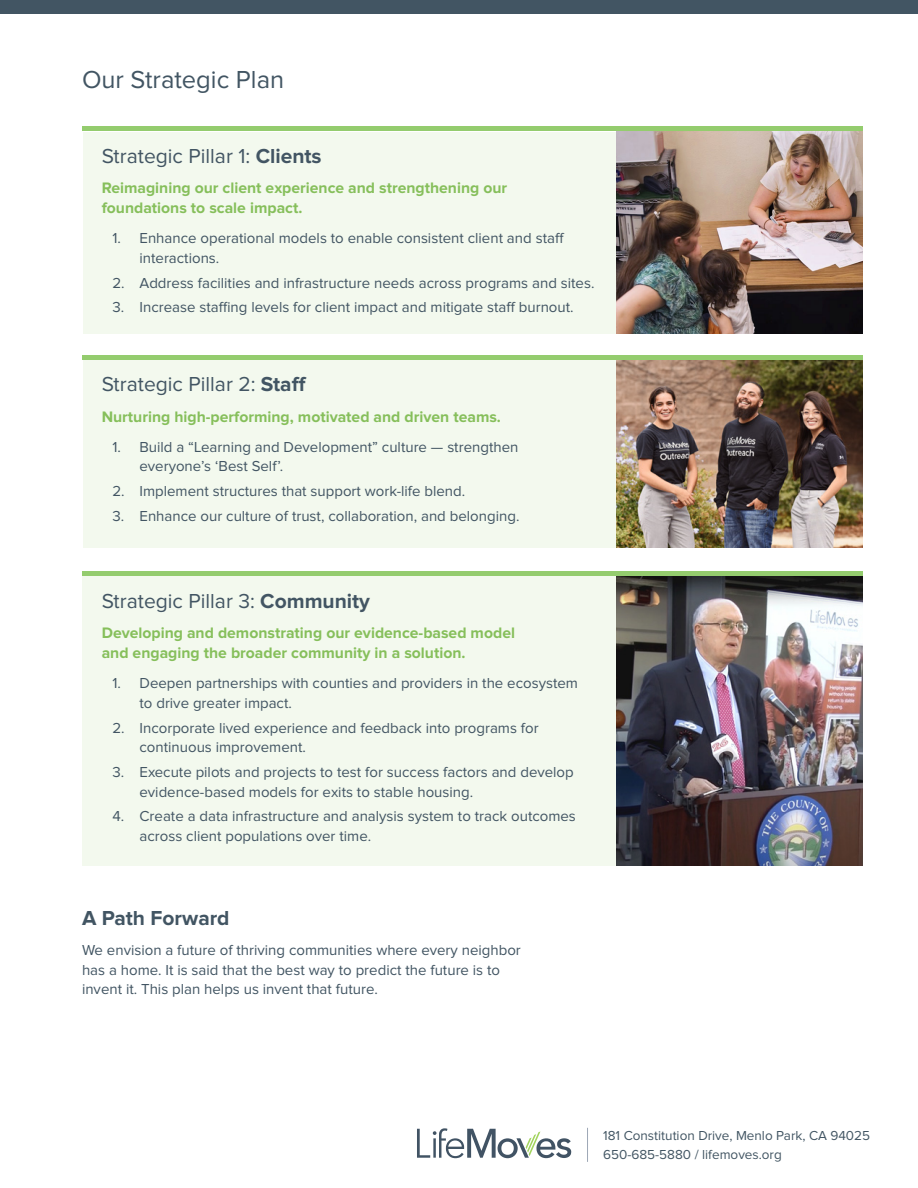
<style>
.page{position:relative;width:918px;height:1188px;background:#fff}
.page>*{position:absolute;margin:0;border:0;box-sizing:border-box;transform-origin:0 0}
.t1{font:25.5px "Proxima Nova";color:#425563}
.t2{font:21px "Proxima Nova";color:#425563}
.t3{font:700 21px "Proxima Nova";color:#425563}
.t4{font:700 15.75px/19.5px "Proxima Nova";color:#86bf5b}
.t5{font:15px/19.5px "Proxima Nova";color:#425563}
.t6{font:13.5px/19.5px "Proxima Nova";color:#425563}
.s1{font-weight:700}
</style>
<div class="page">
<div style="left:83px;top:132px;width:561px;height:202px;background:#f3f9ee"></div>
<div style="left:83px;top:361px;width:561px;height:187px;background:#f3f9ee"></div>
<div style="left:83px;top:576px;width:780px;height:290px;background:#f3f9ee"></div>
<div style="left:0;top:0;width:918px;height:14px;background:#425563"></div>
<img style="left:616px;top:131px;width:247px;height:203px">
<img style="left:616px;top:360px;width:247px;height:188px">
<img style="left:616px;top:576px;width:247px;height:290px">
<div style="left:83px;top:126px;width:780px;height:5px;background:#94cc6e"></div>
<div style="left:83px;top:355px;width:780px;height:5px;background:#94cc6e"></div>
<div style="left:83px;top:571px;width:780px;height:5px;background:#94cc6e"></div>
<svg style="left:417px;top:1128px;width:154px;height:30px"></svg>
<hr style="left:587px;top:1128px;width:1px;height:34px;background:#9ea8b6">
<h1 class="t1" style="left:82px;top:66px;width:204px">Our Strategic Plan</h1>
<h2 class="t2" style="left:102px;top:144px;width:221px">Strategic Pillar 1: <span class="s1">Clients</span></h2>
<p class="t4" style="left:102px;top:179px;width:407px">Reimagining our client experience and strengthening our foundations to scale impact.</p>
<p class="t5" style="left:140px;top:229px;width:426px;text-indent:-27px">1. Enhance operational models to enable consistent client and staff interactions.</p>
<p class="t5" style="left:113px;top:273px;width:483px">2. Address facilities and infrastructure needs across programs and sites.</p>
<p class="t5" style="left:113px;top:298px;width:463px">3. Increase staffing levels for client impact and mitigate staff burnout.</p>
<h2 class="t2" style="left:102px;top:373px;width:206px">Strategic Pillar 2: <span class="s1">Staff</span></h2>
<p class="t4" style="left:102px;top:407px;width:401px">Nurturing high-performing, motivated and driven teams.</p>
<p class="t5" style="left:140px;top:438px;width:380px;text-indent:-27px">1. Build a “Learning and Development” culture — strengthen everyone’s ‘Best Self’.</p>
<p class="t5" style="left:113px;top:482px;width:354px">2. Implement structures that support work-life blend.</p>
<p class="t5" style="left:113px;top:507px;width:408px">3. Enhance our culture of trust, collaboration, and belonging.</p>
<h2 class="t2" style="left:102px;top:589px;width:270px">Strategic Pillar 3: <span class="s1">Community</span></h2>
<p class="t4" style="left:102px;top:624px;width:415px">Developing and demonstrating our evidence-based model and engaging the broader community in a solution.</p>
<p class="t5" style="left:140px;top:674px;width:440px;text-indent:-27px">1. Deepen partnerships with counties and providers in the ecosystem to drive greater impact.</p>
<p class="t5" style="left:140px;top:718px;width:401px;text-indent:-27px">2. Incorporate lived experience and feedback into programs for continuous improvement.</p>
<p class="t5" style="left:140px;top:763px;width:436px;text-indent:-27px">3. Execute pilots and projects to test for success factors and develop evidence-based models for exits to stable housing.</p>
<p class="t5" style="left:140px;top:807px;width:438px;text-indent:-27px">4. Create a data infrastructure and analysis system to track outcomes across client populations over time.</p>
<h2 class="t3" style="left:82px;top:906px;width:149px">A Path Forward</h2>
<p class="t5" style="left:82px;top:941px;width:440px">We envision a future of thriving communities where every neighbor has a home. It is said that the best way to predict the future is to invent it. This plan helps us invent that future.</p>
<p class="t6" style="left:603px;top:1126px;width:268px">181 Constitution Drive, Menlo Park, CA 94025<br>650-685-5880 / lifemoves.org</p>
</div>
